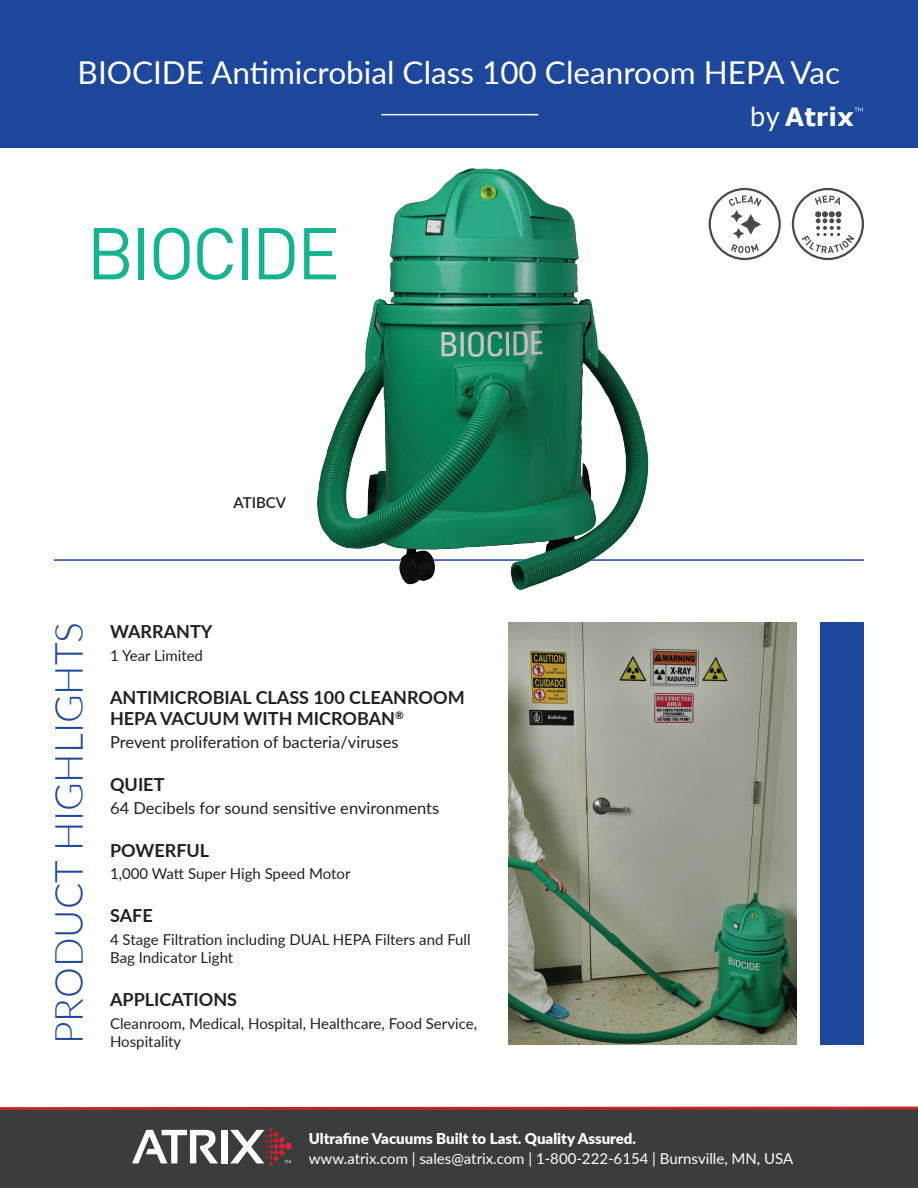
<style>
.page{position:relative;width:918px;height:1188px;background:#fff}
.page>*{position:absolute;margin:0;border:0;box-sizing:border-box;transform-origin:0 0}
.t1{font:72px "DIN";letter-spacing:-.045em;color:#12b58f}
.t2{font:300 39px "Lato";color:#1c479b}
.t3{font:31.5px "Lato";color:#fff}
.t4{font:700 25.2px "Verdana";color:#fff}
.t5{font:700 18px/21.6px "Lato";color:#231f20}
.t6{font:16.5px "Lato";color:#231f20}
.t7{font:15px/18px "Lato";color:#231f20}
.t8{font:15px "Lato";color:#fff}
.t9{font:900 15px "Lato";color:#fff}
.t10{font:600 15px "Lato";color:#231f20}
.s1{font-weight:400}
</style>
<div class="page">
<div style="left:0;top:0;width:918px;height:148px;background:#1c479b"></div>
<hr style="left:381px;top:114px;width:157px;height:1px;background:#fff">
<hr style="left:54px;top:559px;width:810px;height:2px;background:#1c479b">
<svg style="left:854px;top:107px;width:9px;height:5px"></svg>
<img style="left:509px;top:622px;width:288px;height:422px">
<img style="left:317px;top:168px;width:347px;height:422px">
<div style="left:0;top:1109px;width:918px;height:79px;background:#3a3d3d"></div>
<svg style="left:0;top:1106px;width:918px;height:5px"></svg>
<svg style="left:132px;top:1130px;width:86px;height:33px"></svg>
<div style="left:221px;top:1130px;width:6px;height:33px;background:#fff"></div>
<svg style="left:230px;top:1128px;width:62px;height:38px"></svg>
<div style="left:821px;top:622px;width:43px;height:422px;background:#1c479b"></div>
<svg style="left:709px;top:188px;width:72px;height:72px"></svg>
<svg style="left:792px;top:188px;width:72px;height:72px"></svg>
<h3 class="t3" style="left:78px;top:50px;width:764px">BIOCIDE Antimicrobial Class 100 Cleanroom HEPA Vac</h3>
<h3 class="t4" style="left:750px;top:99px;width:106px"><span class="s1">by</span> Atrix</h3>
<h1 class="t1" style="left:86px;top:208px;width:255px">BIOCIDE</h1>
<p class="t10" style="left:234px;top:492px;width:54px">ATIBCV</p>
<h2 class="t2" style="left:42px;top:1044px;width:424px;rotate:-90deg">PRODUCT HIGHLIGHTS</h2>
<p class="t5" style="left:110px;top:620px;width:104px">WARRANTY</p>
<p class="t7" style="left:110px;top:646px;width:94px">1 Year Limited</p>
<p class="t5" style="left:110px;top:686px;width:356px">ANTIMICROBIAL CLASS 100 CLEANROOM<br>HEPA VACUUM WITH MICROBAN<sup>®</sup></p>
<p class="t6" style="left:110px;top:730px;width:290px">Prevent proliferation of bacteria/viruses</p>
<p class="t5" style="left:110px;top:773px;width:56px">QUIET</p>
<p class="t6" style="left:110px;top:796px;width:331px">64 Decibels for sound sensitive environments</p>
<p class="t5" style="left:110px;top:839px;width:101px">POWERFUL</p>
<p class="t7" style="left:110px;top:864px;width:242px">1,000 Watt Super High Speed Motor</p>
<p class="t5" style="left:110px;top:904px;width:44px">SAFE</p>
<p class="t7" style="left:110px;top:930px;width:362px">4 Stage Filtration including DUAL HEPA Filters and Full<br>Bag Indicator Light</p>
<p class="t5" style="left:110px;top:988px;width:129px">APPLICATIONS</p>
<p class="t7" style="left:110px;top:1014px;width:368px">Cleanroom, Medical, Hospital, Healthcare, Food Service,</p>
<p class="t7" style="left:110px;top:1032px;width:73px">Hospitality</p>
<p class="t9" style="left:309px;top:1128px;width:329px">Ultrafine Vacuums Built to Last. Quality Assured.</p>
<p class="t8" style="left:309px;top:1148px;width:486px">www.atrix.com | sales@atrix.com | 1-800-222-6154 | Burnsville, MN, USA</p>
</div>
